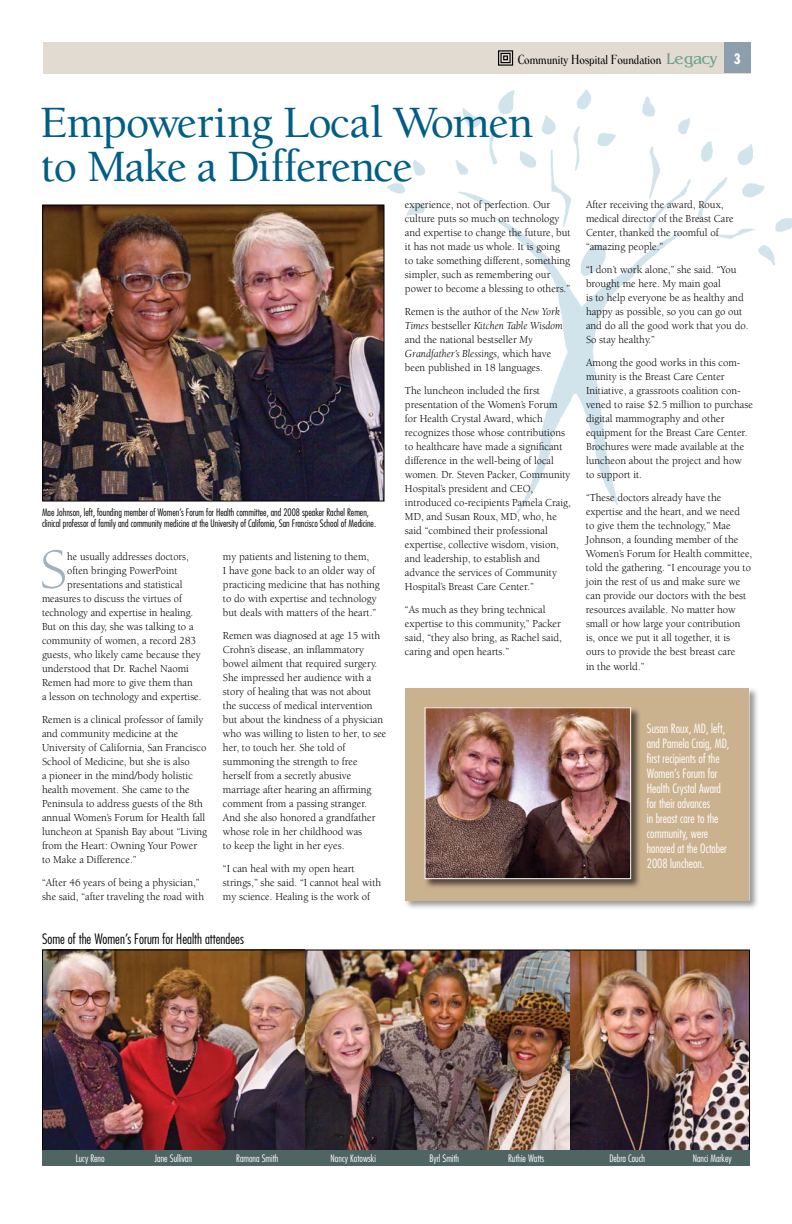
<style>
.page{position:relative;width:792px;height:1224px;background:#fff}
.page>*{position:absolute;margin:0;border:0;box-sizing:border-box;transform-origin:0 0}
.t1{font:57.6px "Berkeley";color:#a2b1bb}
.t2{font:500 46px/44px "Berkeley";letter-spacing:-.02em;color:#005e86}
.t3{font:300 condensed 14px "Futura";color:#000}
.t4{font:13.8px "Windsor Lgt Cnd";color:#000}
.t5{font:300 condensed 12.5px/15px "Futura";color:#fff}
.t6{font:11px/14px "Berkeley";color:#000}
.t7{font:11px "Berkeley";color:#000;scale:.95 1}
.t8{font:300 condensed 10px/11px "Futura";color:#000}
.t9{font:300 condensed 10px "Futura";color:#fff}
.s1{font-family:"Benguiat";font-size:16px;color:#6fa090}
.s2{font-family:"Futura";font-weight:700;font-stretch:condensed;font-size:14px;color:#fff}
.s3{font-style:italic}
</style>
<div class="page">
<img style="left:305px;top:952px;width:265px;height:197px">
<img style="left:570px;top:952px;width:178px;height:197px">
<img style="left:405px;top:688px;width:352px;height:220px">
<div style="left:406px;top:688px;width:344px;height:213px;background:#cbb28f"></div>
<img style="left:340px;top:89px;width:452px;height:426px">
<div style="left:43px;top:42px;width:708px;height:32px;background:#e1dbd2"></div>
<svg style="left:498px;top:50px;width:16px;height:16px"></svg>
<div style="left:724px;top:42px;width:27px;height:31px;background:#8b9fac"></div>
<img style="left:44px;top:207px;width:338px;height:292px">
<div style="left:42px;top:205px;width:342px;height:296px;border:1px solid #000"></div>
<img style="left:424px;top:707px;width:216px;height:181px">
<img style="left:427px;top:709px;width:202px;height:168px">
<div style="left:425px;top:707px;width:206px;height:172px;border:1px solid #fff"></div>
<img style="left:44px;top:952px;width:261px;height:197px">
<div style="left:42px;top:950px;width:708px;height:201px;border:1px solid #000"></div>
<div style="left:42px;top:1150px;width:708px;height:16px;background:#4f6564"></div>
<p class="t4" style="left:518px;top:50px;width:224px">Community Hospital Foundation <span class="s1">Legacy</span> <span class="s2">3</span></p>
<h2 class="t2" style="left:40px;top:102px;width:495px">Empowering Local Women to Make a Difference</h2>
<p class="t8" style="left:42px;top:507px;width:336px">Mae Johnson, left, founding member of Women’s Forum for Health committee, and 2008 speaker rachel remen, clinical professor of family and community medicine at the university of California, San Francisco School of Medicine.</p>
<h1 class="t1" style="left:40px;top:539px;width:29px">S</h1>
<p class="t7" style="left:67px;top:550px;width:129px">he usually addresses doctors,</p>
<p class="t6" style="left:223px;top:549px;width:158px">my patients and listening to them,<br>I have gone back to an older way of practicing medicine that has nothing to do with expertise and technology but deals with matters of the heart.”</p>
<p class="t6" style="left:223px;top:628px;width:165px">Remen was diagnosed at age 15 with Crohn’s disease, an inflammatory bowel ailment that required surgery.<br>She impressed her audience with a story of healing that was not about the success of medical intervention but about the kindness of a physician who was willing to listen to her, to see her, to touch her. She told of summoning the strength to free herself from a secretly abusive marriage after hearing an affirming comment from a passing stranger.<br>And she also honored a grandfather whose role in her childhood was<br>to keep the light in her eyes.</p>
<p class="t6" style="left:223px;top:861px;width:160px">“I can heal with my open heart strings,” she said. “I cannot heal with my science. Healing is the work of</p>
<p class="t7" style="left:67px;top:564px;width:118px">often bringing PowerPoint</p>
<p class="t7" style="left:67px;top:578px;width:123px">presentations and statistical</p>
<p class="t7" style="left:42px;top:592px;width:149px">measures to discuss the virtues of</p>
<p class="t7" style="left:42px;top:606px;width:161px">technology and expertise in healing.</p>
<p class="t7" style="left:42px;top:620px;width:161px">But on this day, she was talking to a</p>
<p class="t6" style="left:42px;top:633px;width:156px">community of women, a record 283</p>
<p class="t6" style="left:42px;top:647px;width:160px">guests, who likely came because they</p>
<p class="t6" style="left:42px;top:661px;width:148px">understood that Dr. Rachel Naomi</p>
<p class="t6" style="left:42px;top:675px;width:152px">Remen had more to give them than</p>
<p class="t6" style="left:42px;top:689px;width:161px">a lesson on technology and expertise.</p>
<p class="t6" style="left:42px;top:712px;width:167px">Remen is a clinical professor of family and community medicine at the University of California, San Francisco School of Medicine, but she is also<br>a pioneer in the mind/body holistic health movement. She came to the Peninsula to address guests of the 8th annual Women’s Forum for Health fall luncheon at Spanish Bay about “Living from the Heart: Owning Your Power to Make a Difference.”</p>
<p class="t6" style="left:42px;top:875px;width:164px">“After 46 years of being a physician,” she said, “after traveling the road with</p>
<p class="t3" style="left:42px;top:931px;width:203px">Some of the Women’s Forum for Health attendees</p>
<p class="t6" style="left:405px;top:198px;width:167px">experience, not of perfection. Our culture puts so much on technology and expertise to change the future, but it has not made us whole. It is going to take something different, something simpler, such as remembering our power to become a blessing to others.”</p>
<p class="t6" style="left:405px;top:305px;width:159px">Remen is the author of the <span class="s3">New York Times</span> bestseller <span class="s3">Kitchen Table Wisdom </span>and the national bestseller <span class="s3">My Grandfather’s Blessings,</span> which have been published in 18 languages.</p>
<p class="t6" style="left:405px;top:384px;width:167px">The luncheon included the first presentation of the Women’s Forum for Health Crystal Award, which recognizes those whose contributions to healthcare have made a significant difference in the well-being of local women. Dr. Steven Packer, Community Hospital’s president and CEO, introduced co-recipients Pamela Craig, MD, and Susan Roux, MD, who, he said “combined their professional expertise, collective wisdom, vision, and leadership, to establish and advance the services of Community Hospital’s Breast Care Center.”</p>
<p class="t6" style="left:405px;top:603px;width:159px">“As much as they bring technical expertise to this community,” Packer said, “they also bring, as Rachel said, caring and open hearts.”</p>
<p class="t6" style="left:586px;top:198px;width:149px">After receiving the award, Roux, medical director of the Breast Care<br>Center, thanked the roomful of “amazing people.”</p>
<p class="t6" style="left:586px;top:263px;width:164px">“I don’t work alone,” she said. “You brought me here. My main goal<br>is to help everyone be as healthy and happy as possible, so you can go out and do all the good work that you do.<br>So stay healthy.”</p>
<p class="t6" style="left:586px;top:356px;width:168px">Among the good works in this com&shy;munity is the Breast Care Center Initiative, a grassroots coalition con&shy;vened to raise $2.5 million to purchase digital mammography and other equipment for the Breast Care Center.<br>Brochures were made available at the luncheon about the project and how to support it.</p>
<p class="t6" style="left:586px;top:491px;width:168px">“These doctors already have the expertise and the heart, and we need<br>to give them the technology,” Mae Johnson, a founding member of the Women’s Forum for Health committee, told the gathering. “I encourage you to join the rest of us and make sure we can provide our doctors with the best resources available. No matter how small or how large your contribution is, once we put it all together, it is<br>ours to provide the best breast care<br>in the world.”</p>
<p class="t5" style="left:647px;top:720px;width:84px">Susan roux, MD, left, and Pamela Craig, MD, first recipients of the<br>Women’s Forum for<br>Health Crystal Award for their advances<br>in breast care to the community, were honored at the October<br>2008 luncheon.</p>
<p class="t9" style="left:76px;top:1152px;width:30px">lucy reno</p>
<p class="t9" style="left:155px;top:1152px;width:39px">Jane Sullivan</p>
<p class="t9" style="left:236px;top:1152px;width:44px">ramona Smith</p>
<p class="t9" style="left:331px;top:1152px;width:47px">Nancy Kotowski</p>
<p class="t9" style="left:429px;top:1152px;width:31px">Byrl Smith</p>
<p class="t9" style="left:508px;top:1152px;width:38px">ruthie Watts</p>
<p class="t9" style="left:609px;top:1152px;width:37px">Debra Couch</p>
<p class="t9" style="left:693px;top:1152px;width:41px">Nanci Markey</p>
</div>
